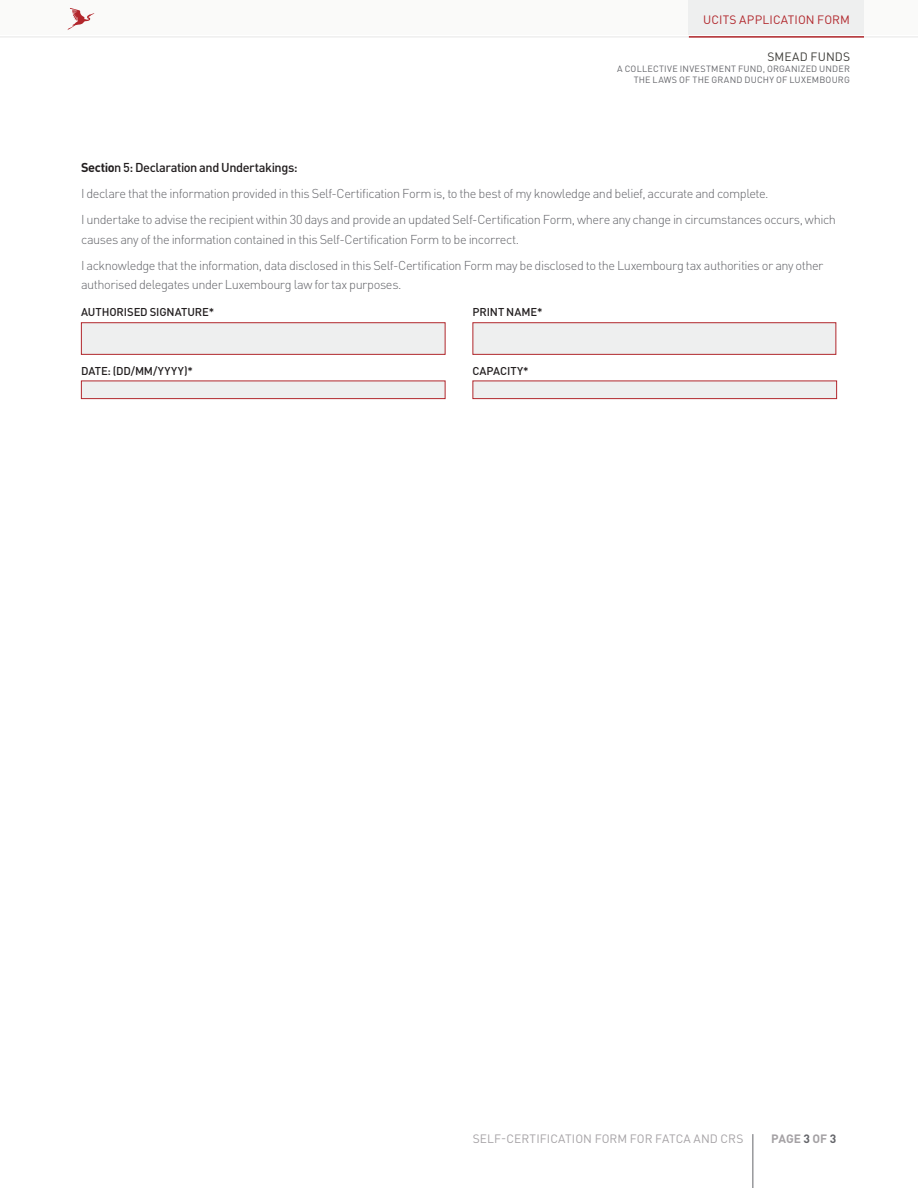
<style>
.page{position:relative;width:918px;height:1188px;background:#fff}
.page>*{position:absolute;margin:0;border:0;box-sizing:border-box;transform-origin:0 0}
.paragraph{font:300 12.75px/19.5px "DIN Pro";letter-spacing:-.035em;color:#64656a}
.paragraph-2{font:500 12.75px "DIN Pro";letter-spacing:-.035em;color:#231f20}
.t1{font:12px "DIN Pro";letter-spacing:.005em;color:#a5a2a5}
.t2{font:12px "DIN Pro";letter-spacing:.01em;color:#b1272c}
.t3{font:12px "DIN Pro";letter-spacing:.01em;color:#3e3d39}
.t4{font:700 12px "DIN Pro";letter-spacing:.005em;color:#a5a2a5}
.paragraph-3{font:500 11.25px "DIN Pro";letter-spacing:-.01em;color:#231f20}
.t5{font:9px/10.5px "DIN Pro";letter-spacing:.02em;color:#64656a;text-align:right}
.s1{font-weight:700}
.s2{color:#64656a}
</style>
<div class="page">
<div style="left:0;top:0;width:918px;height:35px;background:#fafaf9"></div>
<hr style="left:0;top:36px;width:918px;height:2px;background:#eeefef">
<svg style="left:68px;top:8px;width:26px;height:22px"></svg>
<hr style="left:752px;top:1134px;width:1px;height:54px;background:#64656a">
<div style="left:689px;top:0;width:175px;height:35px;background:#eeefef"></div>
<hr style="left:689px;top:36px;width:175px;height:2px;background:#b1272c">
<div style="left:81px;top:322px;width:365px;height:33px;background:#eeefef;border:1px solid #b1272c"></div>
<div style="left:472px;top:322px;width:364px;height:33px;background:#eeefef;border:1px solid #b1272c"></div>
<div style="left:81px;top:381px;width:365px;height:18px;background:#eeefef;border:1px solid #b1272c"></div>
<div style="left:472px;top:381px;width:365px;height:18px;background:#eeefef;border:1px solid #b1272c"></div>
<p class="t2" style="left:703px;top:10px;width:148px">UCITS APPLICATION FORM</p>
<p class="t3" style="left:767px;top:47px;width:84px">SMEAD FUNDS</p>
<p class="t5" style="left:617px;top:63px;width:234px">A COLLECTIVE INVESTMENT FUND, ORGANIZED UNDER<br>THE LAWS OF THE GRAND DUCHY OF LUXEMBOURG</p>
<p class="paragraph-2" style="left:81px;top:157px;width:218px"><span class="s1">Sectio</span>n 5: Declaration and Undertakings:</p>
<p class="paragraph" style="left:81px;top:183px;width:689px">I declare that the information provided in this Self-Certification Form is, to the best of my knowledge and belief, accurate and complete.</p>
<p class="paragraph" style="left:81px;top:209px;width:756px">I undertake to advise the recipient within 30 days and provide an updated Self-Certification Form, where any change in circumstances occurs, which causes any of the information contained in this Self-Certification Form to be incorrect.</p>
<p class="paragraph" style="left:81px;top:255px;width:744px">I acknowledge that the information, data disclosed in this Self-Certification Form may be disclosed to the Luxembourg tax authorities or any other authorised delegates under Luxembourg law for tax purposes.</p>
<p class="paragraph-3" style="left:81px;top:303px;width:135px">AUTHORISED SIGNATURE*</p>
<p class="paragraph-3" style="left:472px;top:303px;width:72px">PRINT NAME*</p>
<p class="paragraph-3" style="left:81px;top:362px;width:113px">DATE: (DD/MM/YYYY)*</p>
<p class="paragraph-3" style="left:472px;top:362px;width:58px">CAPACITY*</p>
<p class="t1" style="left:473px;top:1130px;width:272px">SELF-CERTIFICATION FORM FOR FATCA AND CRS</p>
<p class="t4" style="left:771px;top:1129px;width:67px">PAGE <span class="s2">3</span> OF <span class="s2">3</span></p>
</div>
